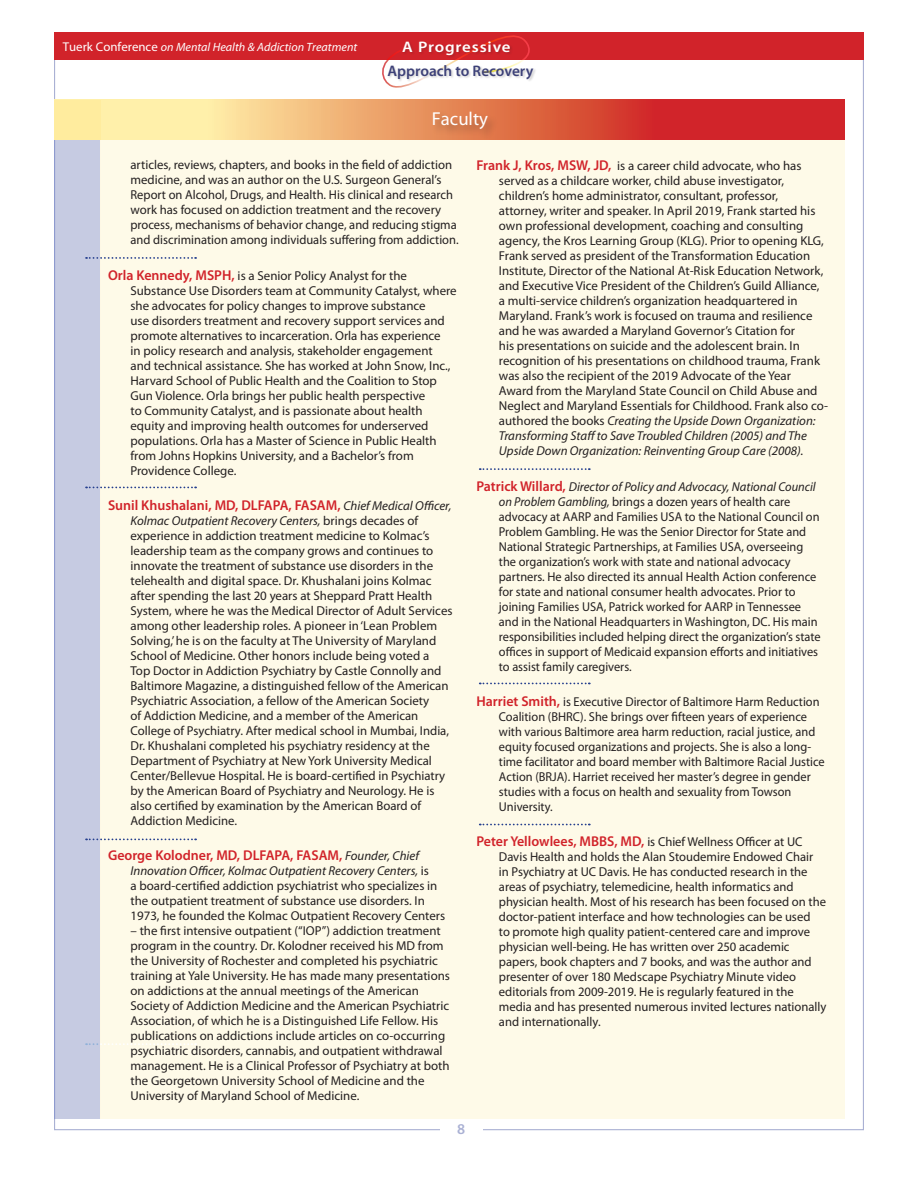
<style>
.page{position:relative;width:918px;height:1188px;background:#fff}
.page>*{position:absolute;margin:0;border:0;box-sizing:border-box;transform-origin:0 0}
.t1{font:18.75px "Myriad Pro";color:#fff}
.t2{font:600 15.3px "Myriad Pro";color:#3d4178}
.t3{font:600 15.3px "Myriad Pro";letter-spacing:.05em;color:#fff;scale:1.1 1}
.t4{font:600 15px "Myriad Pro";color:#aab1d4}
.t5{font:600 14.25px "Myriad Pro";color:#d1232a}
.t6{font:12.9px/15px "Myriad Pro";color:#231f20}
.t7{font:12.9px/15px "Myriad Pro";color:#231f20;scale:.96 1}
.t8{font:italic 12px "Myriad Pro";color:#fff}
.s1{font-style:normal;font-size:12.75px}
.s2{font-weight:600;font-size:14.25px;color:#d1232a}
.s3{font-weight:400;font-style:italic;font-size:12.9px;color:#231f20}
.s4{font-style:italic}
</style>
<div class="page">
<div style="left:54px;top:32px;width:810px;height:28px;background:#d1232a"></div>
<svg style="left:382px;top:35px;width:148px;height:53px"></svg>
<div style="left:388px;top:65px;width:149px;height:17px;background:#231f20;opacity:.2"></div>
<div style="left:403px;top:41px;width:110px;height:17px;background:#231f20;opacity:.2"></div>
<div style="left:101px;top:140px;width:744px;height:979px;background:#fefae8"></div>
<svg style="left:101px;top:100px;width:744px;height:40px;background:#e5815d"></svg>
<div style="left:431px;top:110px;width:68px;height:31px;background:#231f20;opacity:.2"></div>
<div style="left:54px;top:100px;width:47px;height:1019px;background:#c6cbe2"></div>
<svg style="left:86px;top:838px;width:110px;height:2px"></svg>
<svg style="left:86px;top:487px;width:110px;height:1px"></svg>
<svg style="left:86px;top:257px;width:110px;height:2px"></svg>
<svg style="left:86px;top:1043px;width:110px;height:2px"></svg>
<svg style="left:480px;top:468px;width:110px;height:2px"></svg>
<svg style="left:480px;top:683px;width:110px;height:1px"></svg>
<svg style="left:480px;top:824px;width:110px;height:1px"></svg>
<p class="t8" style="left:63px;top:40px;width:296px"><span class="s1">Tuerk Conference</span> on Mental Health &amp; Addiction Treatment</p>
<p class="t3" style="left:402px;top:37px;width:100px">A Progressive</p>
<p class="t2" style="left:388px;top:61px;width:147px">Approach to Recovery</p>
<h1 class="t1" style="left:432px;top:108px;width:58px">Faculty</h1>
<p class="t6" style="left:130px;top:157px;width:330px">articles, reviews, chapters, and books in the field of addiction medicine, and was an author on the U.S. Surgeon General’s Report on Alcohol, Drugs, and Health. His clinical and research work has focused on addiction treatment and the recovery process, mechanisms of behavior change, and reducing stigma and discrimination among individuals suffering from addiction.</p>
<p class="t6" style="left:131px;top:267px;width:328px;text-indent:-23px"><span class="s2">Orla Kennedy, MSPH,</span> is a Senior Policy Analyst for the Substance Use Disorders team at Community Catalyst, where she advocates for policy changes to improve substance<br>use disorders treatment and recovery support services and promote alternatives to incarceration. Orla has experience<br>in policy research and analysis, stakeholder engagement<br>and technical assistance. She has worked at John Snow, Inc., Harvard School of Public Health and the Coalition to Stop Gun Violence. Orla brings her public health perspective<br>to Community Catalyst, and is passionate about health equity and improving health outcomes for underserved populations. Orla has a Master of Science in Public Health from Johns Hopkins University, and a Bachelor’s from Providence College.</p>
<p class="t5" style="left:108px;top:496px;width:345px">Sunil Khushalani, MD, DLFAPA, FASAM, <span class="s3">Chief Medical Officer,</span></p>
<p class="t6" style="left:130px;top:513px;width:324px"><span class="s4">Kolmac Outpatient Recovery Centers,</span> brings decades of experience in addiction treatment medicine to Kolmac’s leadership team as the company grows and continues to innovate the treatment of substance use disorders in the telehealth and digital space. Dr. Khushalani joins Kolmac after spending the last 20 years at Sheppard Pratt Health System, where he was the Medical Director of Adult Services among other leadership roles. A pioneer in ‘Lean Problem Solving,’ he is on the faculty at The University of Maryland School of Medicine. Other honors include being voted a<br>Top Doctor in Addiction Psychiatry by Castle Connolly and Baltimore Magazine, a distinguished fellow of the American Psychiatric Association, a fellow of the American Society<br>of Addiction Medicine, and a member of the American College of Psychiatry. After medical school in Mumbai, India, Dr. Khushalani completed his psychiatry residency at the Department of Psychiatry at New York University Medical Center/Bellevue Hospital. He is board-certified in Psychiatry by the American Board of Psychiatry and Neurology. He is also certified by examination by the American Board of Addiction Medicine.</p>
<p class="t5" style="left:108px;top:846px;width:313px">George Kolodner, MD, DLFAPA, FASAM, <span class="s3">Founder, Chief</span></p>
<p class="t6" style="left:131px;top:863px;width:316px"><span class="s4">Innovation Officer, Kolmac Outpatient Recovery Centers,</span> is<br>a board-certified addiction psychiatrist who specializes in the outpatient treatment of substance use disorders. In 1973, he founded the Kolmac Outpatient Recovery Centers</p>
<p class="t6" style="left:131px;top:923px;width:321px">– the first intensive outpatient (“IOP”) addiction treatment program in the country. Dr. Kolodner received his MD from the University of Rochester and completed his psychiatric training at Yale University. He has made many presentations on addictions at the annual meetings of the American Society of Addiction Medicine and the American Psychiatric Association, of which he is a Distinguished Life Fellow. His publications on addictions include articles on co-occurring psychiatric disorders, cannabis, and outpatient withdrawal management. He is a Clinical Professor of Psychiatry at both the Georgetown University School of Medicine and the University of Maryland School of Medicine.</p>
<p class="t6" style="left:499px;top:158px;width:331px;text-indent:-23px"><span class="s2">Frank J, Kros, MSW, JD,</span> is a career child advocate, who has served as a childcare worker, child abuse investigator, children’s home administrator, consultant, professor, attorney, writer and speaker. In April 2019, Frank started his own professional development, coaching and consulting agency, the Kros Learning Group (KLG). Prior to opening KLG, Frank served as president of the Transformation Education Institute, Director of the National At-Risk Education Network, and Executive Vice President of the Children’s Guild Alliance, a multi-service children’s organization headquartered in Maryland. Frank’s work is focused on trauma and resilience and he was awarded a Maryland Governor’s Citation for<br>his presentations on suicide and the adolescent brain. In recognition of his presentations on childhood trauma, Frank was also the recipient of the 2019 Advocate of the Year Award from the Maryland State Council on Child Abuse and Neglect and Maryland Essentials for Childhood. Frank also co&shy;authored the books <span class="s4">Creating the Upside Down Organization:<br>Transforming Staff to Save Troubled Children (2005) and The Upside Down Organization: Reinventing Group Care (2008).</span></p>
<p class="t7" style="left:499px;top:479px;width:337px;text-indent:-22px"><span class="s2">Patrick Willard,</span> <span class="s4">Director of Policy and Advocacy, National Council on Problem Gambling,</span> brings a dozen years of health care advocacy at AARP and Families USA to the National Council on Problem Gambling. He was the Senior Director for State and National Strategic Partnerships, at Families USA, overseeing the organization’s work with state and national advocacy partners. He also directed its annual Health Action conference for state and national consumer health advocates. Prior to joining Families USA, Patrick worked for AARP in Tennessee and in the National Headquarters in Washington, DC. His main responsibilities included helping direct the organization’s state offices in support of Medicaid expansion efforts and initiatives to assist family caregivers.</p>
<p class="t7" style="left:499px;top:694px;width:341px;text-indent:-22px"><span class="s2">Harriet Smith,</span> is Executive Director of Baltimore Harm Reduction Coalition (BHRC). She brings over fifteen years of experience with various Baltimore area harm reduction, racial justice, and equity focused organizations and projects. She is also a long&shy;time facilitator and board member with Baltimore Racial Justice Action (BRJA). Harriet received her master’s degree in gender studies with a focus on health and sexuality from Towson University.</p>
<p class="t6" style="left:499px;top:834px;width:329px;text-indent:-23px"><span class="s2">Peter Yellowlees, MBBS, MD,</span> is Chief Wellness Officer at UC Davis Health and holds the Alan Stoudemire Endowed Chair<br>in Psychiatry at UC Davis. He has conducted research in the areas of psychiatry, telemedicine, health informatics and physician health. Most of his research has been focused on the doctor-patient interface and how technologies can be used<br>to promote high quality patient-centered care and improve physician well-being. He has written over 250 academic papers, book chapters and 7 books, and was the author and presenter of over 180 Medscape Psychiatry Minute video editorials from 2009-2019. He is regularly featured in the media and has presented numerous invited lectures nationally and internationally.</p>
<p class="t4" style="left:457px;top:1120px;width:10px">8</p>
</div>
